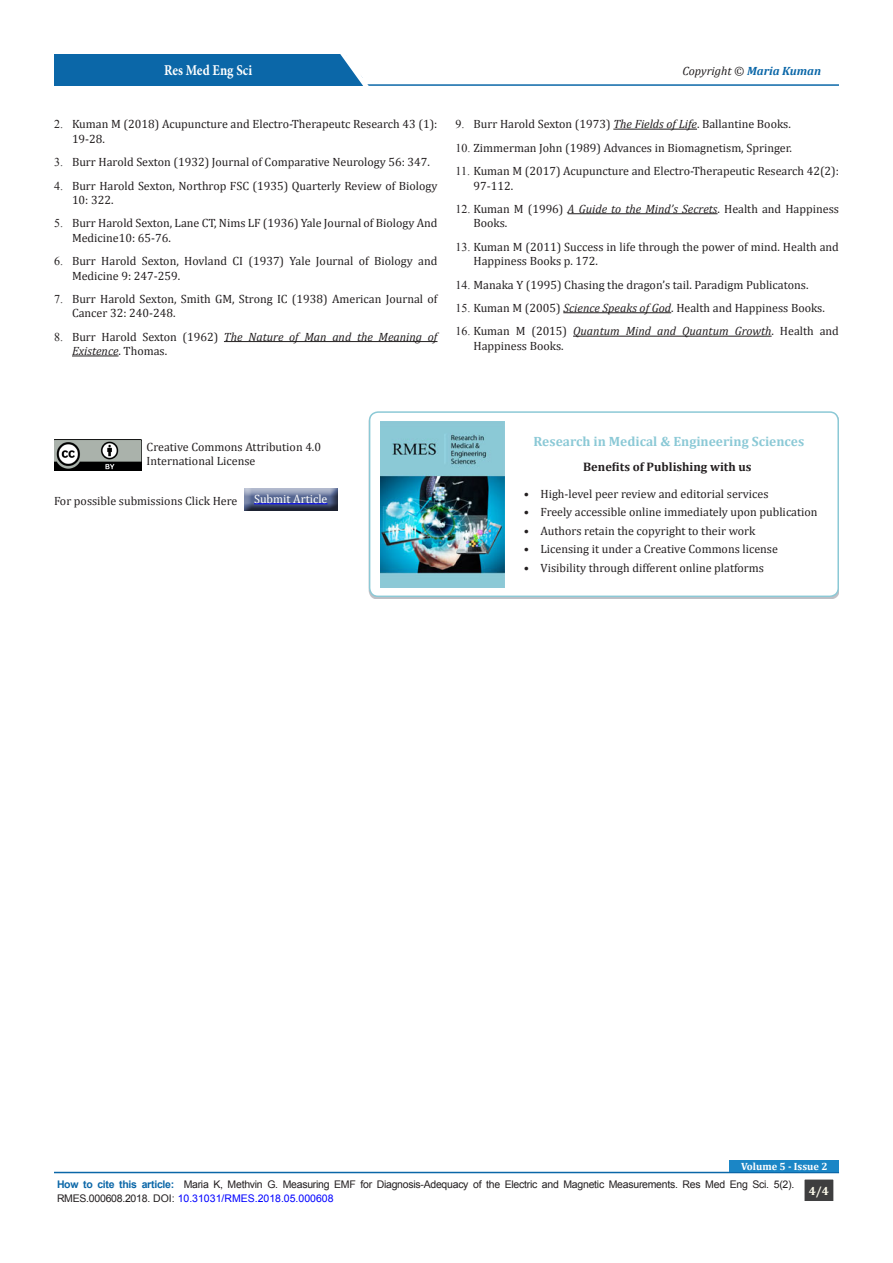
<style>
.page{position:relative;width:893px;height:1263px;background:#fff}
.page>*{position:absolute;margin:0;border:0;box-sizing:border-box;transform-origin:0 0}
.t1{font:700 15px "Minion Pro";color:#fff;scale:.86 1}
.t2{font:700 13.5px "Cambria";color:#8bc9d6}
.t3{font:700 12.3px "Cambria";color:#231f20}
.t4{font:12px/14.4px "Cambria";color:#231f20}
.t5{font:italic 12px/14.4px "Cambria";color:#231f20}
.t6{font:12px "Cambria";color:#fff}
.t7{font:700 12px "Cambria";color:#fffdee}
.t8{font:10.5px/13.5px "Arial";letter-spacing:-.025em;color:#231f20}
.t9{font:700 10.5px "Cambria";color:#fff}
.s1{font-family:"Times New Roman"}
.s2{font-family:"Times New Roman";font-style:normal}
.s3{font-style:normal}
.s4{font-weight:700;color:#0b67a8}
.s5{font-style:italic}
.s6{color:#00f}
</style>
<div class="page">
<hr style="left:206px;top:84px;width:633px;height:2px;background:#0b67a8">
<div style="left:54px;top:54px;width:308px;height:32px;background:#0b67a8"></div>
<svg style="left:340px;top:54px;width:34px;height:32px"></svg>
<hr style="left:54px;top:1172px;width:785px;height:1px;background:#0b67a8">
<div style="left:804px;top:1179px;width:30px;height:22px;background:#3e3e3f"></div>
<div style="left:804px;top:1179px;width:30px;height:23px;border:1px solid #fff"></div>
<div style="left:730px;top:1160px;width:109px;height:12px;background:#1b86c6"></div>
<hr style="left:224px;top:341px;width:213px;height:1px;background:#231f20">
<hr style="left:72px;top:356px;width:47px;height:1px;background:#231f20">
<hr style="left:613px;top:129px;width:84px;height:1px;background:#231f20">
<hr style="left:568px;top:213px;width:150px;height:1px;background:#231f20">
<hr style="left:563px;top:312px;width:108px;height:1px;background:#231f20">
<hr style="left:573px;top:336px;width:199px;height:1px;background:#231f20">
<div style="left:243px;top:488px;width:97px;height:23px;background:#231f20;opacity:.75"></div>
<hr style="left:254px;top:503px;width:73px;height:1px;background:#00f">
<img style="left:54px;top:439px;width:88px;height:31px">
<div style="left:369px;top:411px;width:470px;height:186px;border:2px solid #8bc9d6;border-radius:9px"></div>
<img style="left:380px;top:421px;width:125px;height:166px">
<p class="t1" style="left:164px;top:60px;width:104px">Res Med Eng Sci</p>
<p class="t4" style="left:72px;top:117px;width:367px;text-indent:-18px"><span class="s1">2.</span> Kuman M (2018) Acupuncture and Electro-Therapeutc Research 43 (1):<br>19-28.</p>
<p class="t4" style="left:54px;top:155px;width:377px"><span class="s1">3.</span> Burr Harold Sexton (1932) Journal of Comparative Neurology 56: 347.</p>
<p class="t4" style="left:72px;top:178px;width:367px;text-indent:-18px"><span class="s1">4.</span> Burr Harold Sexton, Northrop FSC (1935) Quarterly Review of Biology<br>10: 322.</p>
<p class="t4" style="left:72px;top:216px;width:367px;text-indent:-18px"><span class="s1">5.</span> Burr Harold Sexton, Lane CT, Nims LF (1936) Yale Journal of Biology And<br>Medicine10: 65-76.</p>
<p class="t4" style="left:72px;top:254px;width:367px;text-indent:-18px"><span class="s1">6.</span> Burr Harold Sexton, Hovland CI (1937) Yale Journal of Biology and<br>Medicine 9: 247-259.</p>
<p class="t4" style="left:72px;top:292px;width:367px;text-indent:-18px"><span class="s1">7.</span> Burr Harold Sexton, Smith GM, Strong IC (1938) American Journal of<br>Cancer 32: 240-248.</p>
<p class="t5" style="left:72px;top:329px;width:367px;text-indent:-18px"><span class="s2">8.</span> <span class="s3">Burr Harold Sexton (1962)</span> The Nature of Man and the Meaning of<br>Existence<span class="s3">. Thomas.</span></p>
<p class="t5" style="left:683px;top:63px;width:140px">Copyright © <span class="s4">Maria Kuman</span></p>
<p class="t4" style="left:455px;top:117px;width:337px"><span class="s1">9.</span> Burr Harold Sexton (1973) <span class="s5">The Fields of Life</span>. Ballantine Books.</p>
<p class="t4" style="left:455px;top:140px;width:338px"><span class="s1">10.</span> Zimmerman John (1989) Advances in Biomagnetism, Springer.</p>
<p class="t4" style="left:473px;top:164px;width:367px;text-indent:-18px"><span class="s1">11.</span> Kuman M (2017) Acupuncture and Electro-Therapeutic Research 42(2):<br>97-112.</p>
<p class="t4" style="left:473px;top:202px;width:367px;text-indent:-18px"><span class="s1">12.</span> Kuman M (1996) <span class="s5">A Guide to the Mind’s Secrets</span>. Health and Happiness<br>Books.</p>
<p class="t4" style="left:473px;top:239px;width:367px;text-indent:-18px"><span class="s1">13.</span> Kuman M (2011) Success in life through the power of mind. Health and<br>Happiness Books p. 172.</p>
<p class="t4" style="left:455px;top:277px;width:354px"><span class="s1">14.</span> Manaka Y (1995) Chasing the dragon’s tail. Paradigm Publicatons.</p>
<p class="t4" style="left:455px;top:301px;width:371px"><span class="s1">15.</span> Kuman M (2005) <span class="s5">Science Speaks of God</span>. Health and Happiness Books.</p>
<p class="t4" style="left:473px;top:324px;width:367px;text-indent:-18px"><span class="s1">16.</span> Kuman M (2015) <span class="s5">Quantum Mind and Quantum Growth</span>. Health and<br>Happiness Books.</p>
<p class="t4" style="left:147px;top:439px;width:176px">Creative Commons Attribution 4.0<br>International License</p>
<p class="t4" style="left:54px;top:493px;width:185px">For possible submissions Click Here</p>
<p class="t6" style="left:254px;top:492px;width:75px">Submit Article</p>
<p class="t2" style="left:534px;top:431px;width:272px">Research in Medical &amp; Engineering Sciences</p>
<p class="t3" style="left:583px;top:458px;width:170px">Benefits of Publishing with us</p>
<p class="t4" style="left:524px;top:486px;width:246px">• High-level peer review and editorial services</p>
<p class="t4" style="left:524px;top:505px;width:295px">• Freely accessible online immediately upon publication</p>
<p class="t4" style="left:524px;top:523px;width:233px">• Authors retain the copyright to their work</p>
<p class="t4" style="left:524px;top:542px;width:255px">• Licensing it under a Creative Commons license</p>
<p class="t4" style="left:524px;top:560px;width:242px">• Visibility through different online platforms</p>
<p class="t9" style="left:741px;top:1159px;width:88px">Volume 5 - Issue 2</p>
<p class="t8" style="left:57px;top:1178px;width:739px"><span class="s4">How to cite this article:</span> Maria K, Methvin G. Measuring EMF for Diagnosis-Adequacy of the Electric and Magnetic Measurements. Res Med Eng Sci. 5(2).<br>RMES.000608.2018. DOI: <span class="s6">10.31031/RMES.2018.05.000608</span></p>
<p class="t7" style="left:809px;top:1182px;width:22px">4/4</p>
</div>
